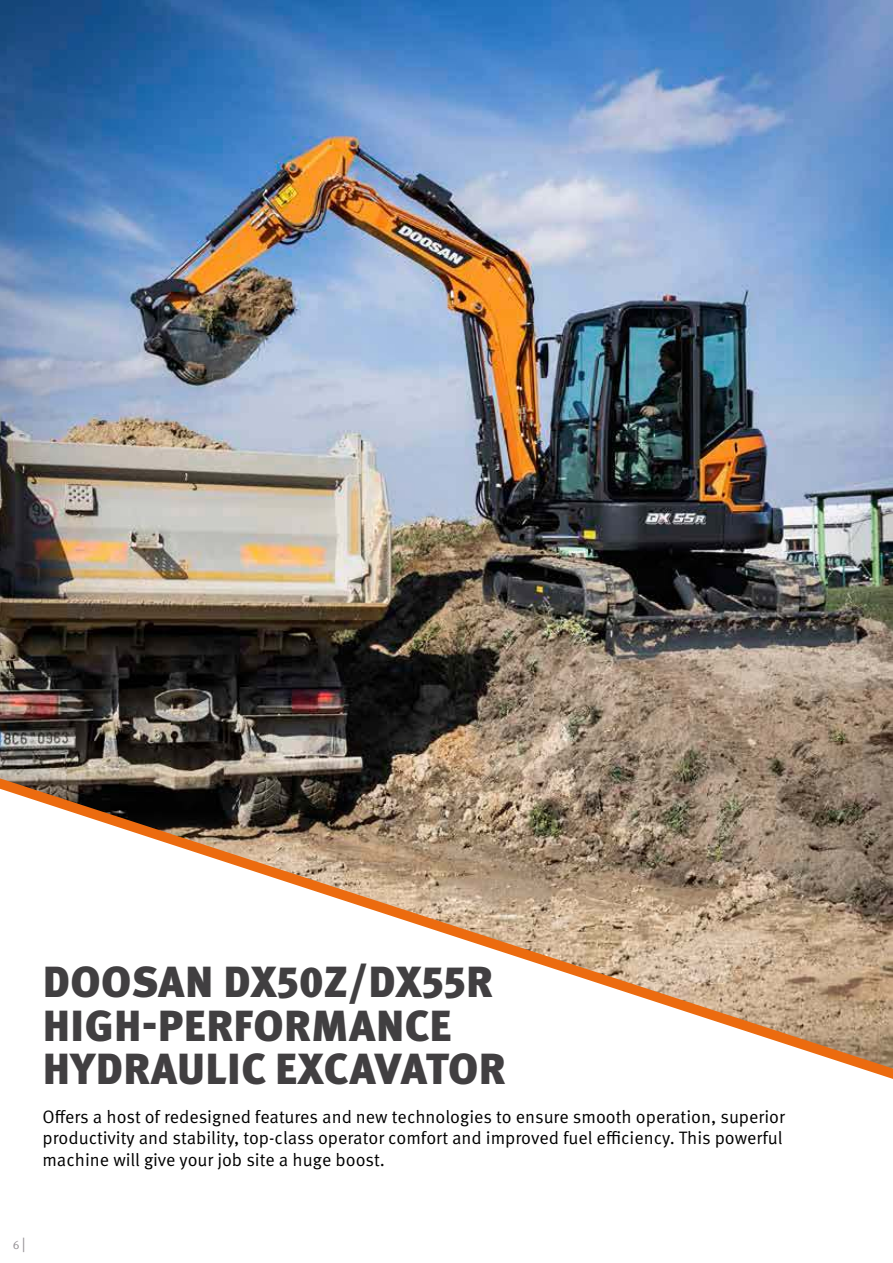
<style>
.page{position:relative;width:893px;height:1263px;background:#fff}
.page>*{position:absolute;margin:0;border:0;box-sizing:border-box;transform-origin:0 0}
.t1{font:900 43.5px/43.5px "Meta Pro";letter-spacing:.01em;color:#413f41}
.t2{font:18px/21.6px "Meta Pro Norm";color:#000}
.t3{font:12px "Meta Pro Norm";color:#969296}
.s1{font-size:15px}
</style>
<div class="page">
<img style="left:0;top:0;width:893px;height:778px">
<svg style="left:0;top:778px;width:893px;height:301px"></svg>
<h1 class="t1" style="left:43px;top:964px;width:465px">DOOSAN DX50Z/DX55R<br>HIGH-PERFORMANCE<br>HYDRAULIC EXCAVATOR</h1>
<p class="t2" style="left:43px;top:1107px;width:744px">Offers a host of redesigned features and new technologies to ensure smooth operation, superior productivity and stability, top-class operator comfort and improved fuel efficiency. This powerful machine will give your job site a huge boost.</p>
<p class="t3" style="left:13px;top:1239px;width:14px">6 <span class="s1">|</span></p>
</div>
